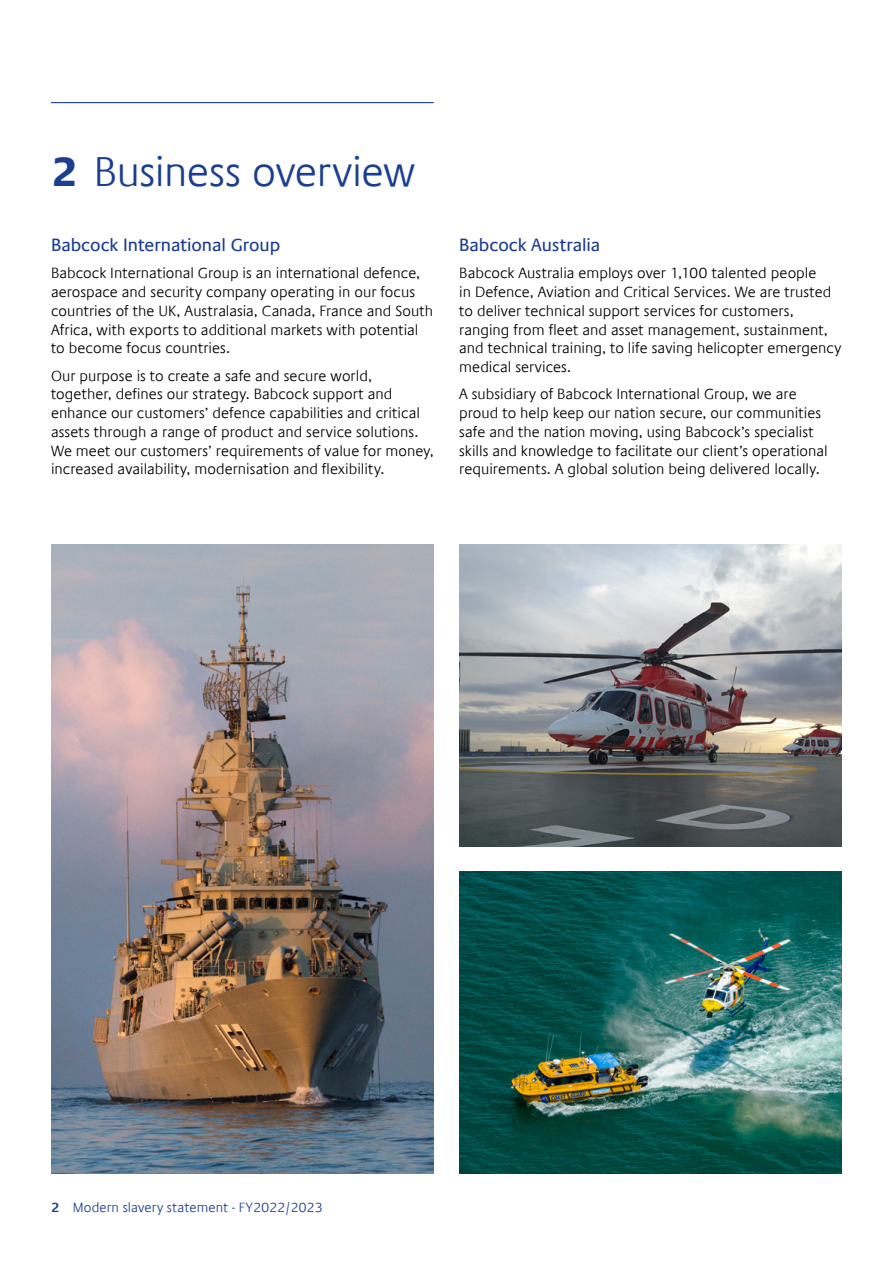
<style>
.page{position:relative;width:893px;height:1263px;background:#fff}
.page>*{position:absolute;margin:0;border:0;box-sizing:border-box;transform-origin:0 0}
.t1{font:300 42px "Praxis Com";letter-spacing:-.01em;color:#1b3e90}
.t2{font:18px "Praxis Com";letter-spacing:-.005em;color:#1b3e90}
.t3{font:300 15px/18.8px "Praxis Com";letter-spacing:.005em;color:#000}
.t4{font:300 13.5px "Praxis Com";letter-spacing:.005em;color:#1b3e90}
.s1{font-weight:700}
.s2{font-weight:600}
</style>
<div class="page">
<hr style="left:51px;top:102px;width:383px;height:1px;background:#1b3e90">
<img style="left:459px;top:544px;width:383px;height:302px">
<img style="left:459px;top:872px;width:383px;height:302px">
<img style="left:51px;top:544px;width:383px;height:630px">
<h1 class="t1" style="left:51px;top:147px;width:366px"><span class="s1">2</span> Business overview</h1>
<p class="t2" style="left:51px;top:234px;width:231px">Babcock International Group</p>
<p class="t3" style="left:51px;top:264px;width:384px">Babcock International Group is an international defence, aerospace and security company operating in our focus countries of the UK, Australasia, Canada, France and South Africa, with exports to additional markets with potential to become focus countries.</p>
<p class="t3" style="left:51px;top:366px;width:384px">Our purpose is to create a safe and secure world, together, defines our strategy. Babcock support and enhance our customers’ defence capabilities and critical assets through a range of product and service solutions.<br>We meet our customers’ requirements of value for money, increased availability, modernisation and flexibility.</p>
<p class="t2" style="left:459px;top:234px;width:143px">Babcock Australia</p>
<p class="t3" style="left:459px;top:264px;width:384px">Babcock Australia employs over 1,100 talented people<br>in Defence, Aviation and Critical Services. We are trusted to deliver technical support services for customers, ranging from fleet and asset management, sustainment, and technical training, to life saving helicopter emergency medical services.</p>
<p class="t3" style="left:459px;top:385px;width:370px">A subsidiary of Babcock International Group, we are proud to help keep our nation secure, our communities safe and the nation moving, using Babcock’s specialist skills and knowledge to facilitate our client’s operational requirements. A global solution being delivered locally.</p>
<p class="t4" style="left:51px;top:1199px;width:273px"><span class="s2">2</span> Modern slavery statement - FY2022/2023</p>
</div>
